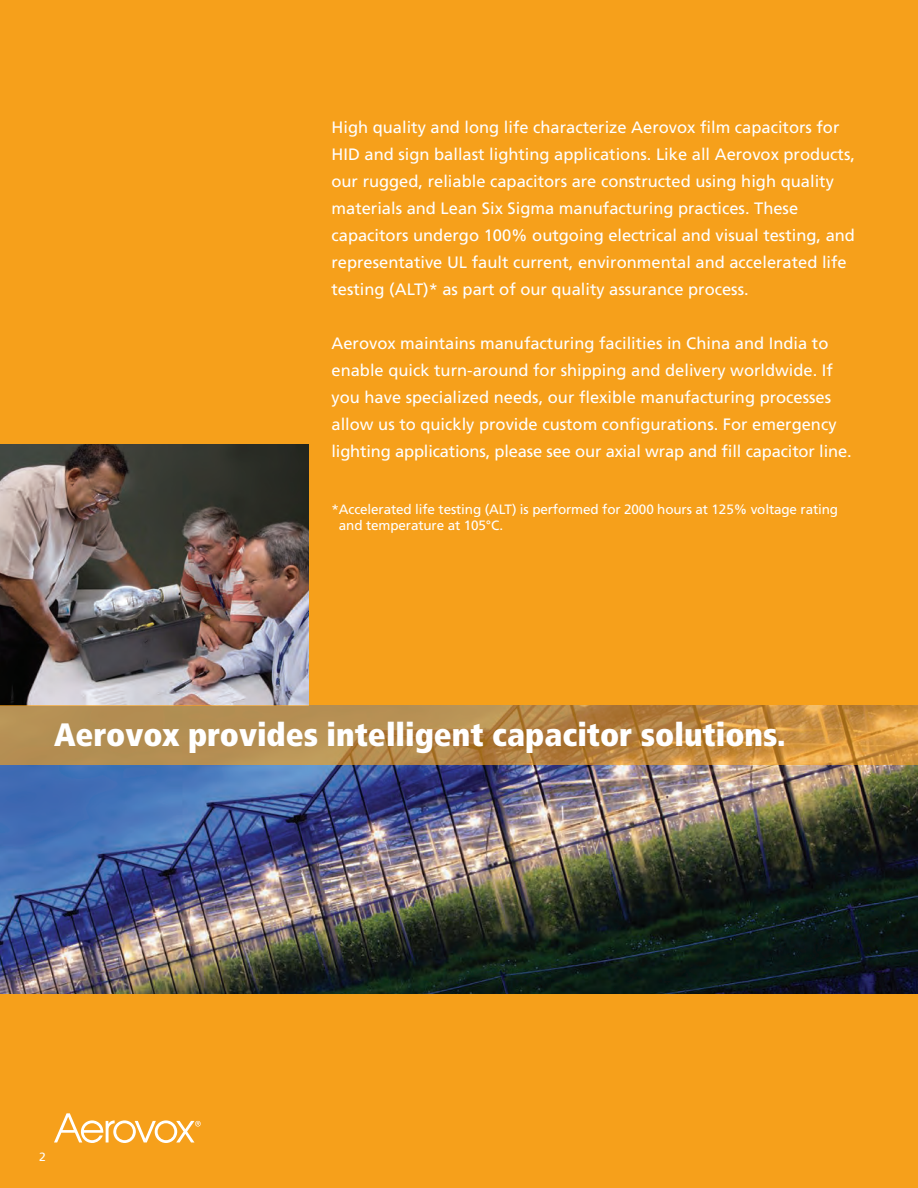
<style>
.page{position:relative;width:918px;height:1188px;background:#f6a01b}
.page>*{position:absolute;margin:0;border:0;box-sizing:border-box;transform-origin:0 0}
.t1{font:900 condensed 32.4px "Frutiger";color:#fff}
.t2{font:16.5px/27px "Frutiger";color:#fff}
.t3{font:13.5px/16.2px "Frutiger";letter-spacing:-.01em;color:#fff}
.t4{font:12px "Frutiger";color:#fff}
</style>
<div class="page">
<img style="left:0;top:765px;width:918px;height:229px">
<img style="left:0;top:444px;width:309px;height:261px">
<svg style="left:0;top:705px;width:918px;height:60px;background:#ba8b48"></svg>
<svg style="left:54px;top:1113px;width:147px;height:30px"></svg>
<p class="t2" style="left:332px;top:113px;width:525px">High quality and long life characterize Aerovox film capacitors for HID and sign ballast lighting applications. Like all Aerovox products, our rugged, reliable capacitors are constructed using high quality materials and Lean Six Sigma manufacturing practices. These capacitors undergo 100% outgoing electrical and visual testing, and representative UL fault current, environmental and accelerated life testing (ALT)* as part of our quality assurance process.</p>
<p class="t2" style="left:332px;top:329px;width:522px">Aerovox maintains manufacturing facilities in China and India to enable quick turn-around for shipping and delivery worldwide. If you have specialized needs, our flexible manufacturing processes allow us to quickly provide custom configurations. For emergency lighting applications, please see our axial wrap and fill capacitor line.</p>
<p class="t3" style="left:339px;top:501px;width:501px;text-indent:-7px">*Accelerated life testing (ALT) is performed for 2000 hours at 125% voltage rating and temperature at 105°C.</p>
<h1 class="t1" style="left:54px;top:714px;width:733px">Aerovox provides intelligent capacitor solutions.</h1>
<p class="t4" style="left:39px;top:1149px;width:8px">2</p>
</div>
